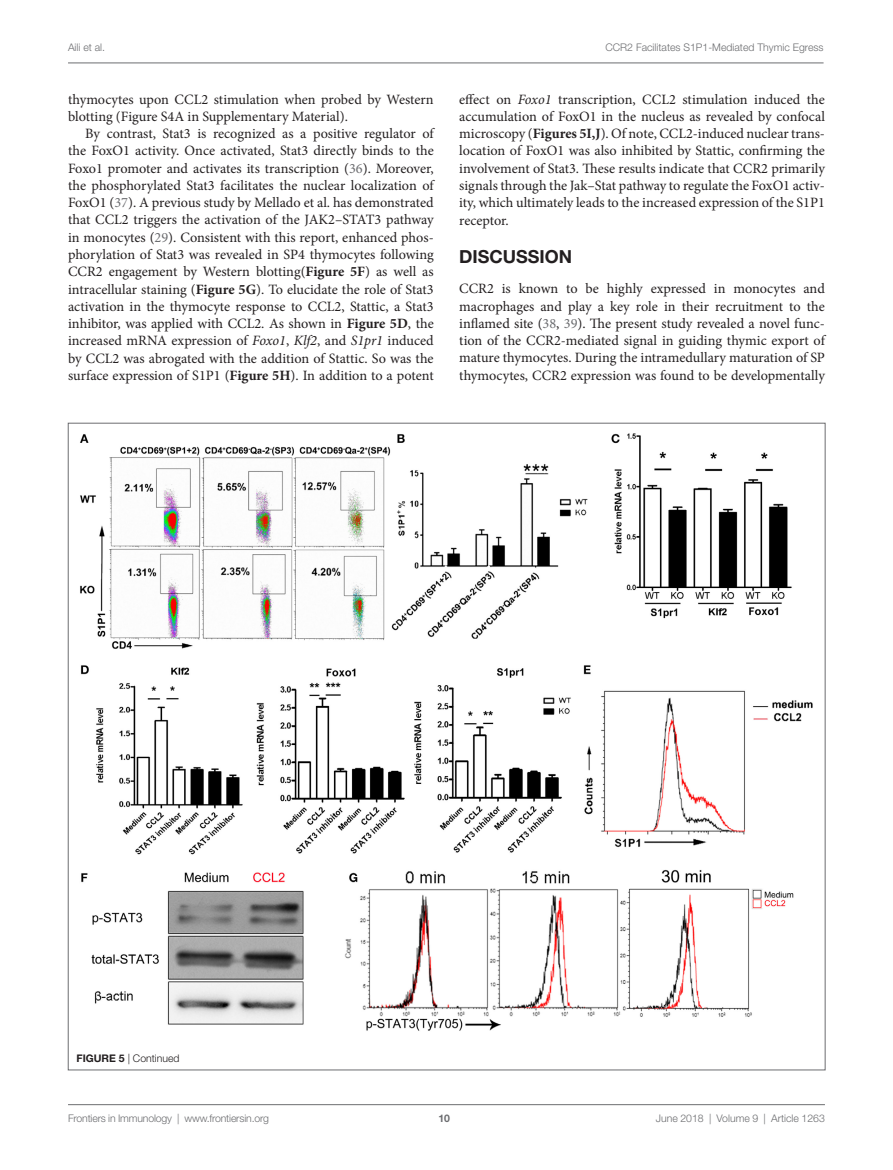
<style>
.page{position:relative;width:893px;height:1170px;background:#fff}
.page>*{position:absolute;margin:0;border:0;box-sizing:border-box;transform-origin:0 0}
.t1{font:700 18px "Helvetica Neue LT Std";color:#231f20}
.t2{font:14.25px/17.2px "Minion Pro";color:#231f20;text-align:justify}
.t3{font:300 10.5px "Helvetica Neue LT Std";color:#6c6d70}
.t4{font:300 10.5px "Helvetica Neue LT Std";color:#231f20}
.t5{font:700 10.5px "Helvetica Neue LT Std";color:#6c6d70}
.s1{color:#6c6d70}
.s2{font-weight:700}
.s3{font-style:italic}
</style>
<div class="page">
<img style="left:80px;top:433px;width:733px;height:598px">
<hr style="left:68px;top:63px;width:756px;height:1px;background:#6c6d70">
<hr style="left:68px;top:1104px;width:757px;height:1px;background:#6c6d70">
<p class="t3" style="left:68px;top:41px;width:39px">Aili et al.</p>
<p class="t3" style="left:605px;top:41px;width:220px">CCR2 Facilitates S1P1-Mediated Thymic Egress</p>
<p class="t2" style="left:68px;top:90px;width:367px">thymocytes upon CCL2 stimulation when probed by Western blotting (Figure S4A in Supplementary Material).</p>
<p class="t2" style="left:68px;top:125px;width:367px;text-indent:17px">By contrast, Stat3 is recognized as a positive regulator of the FoxO1 activity. Once activated, Stat3 directly binds to the Foxo1 promoter and activates its transcription (<span class="s1">36</span>). Moreover, the phosphorylated Stat3 facilitates the nuclear localization of FoxO1 (<span class="s1">37</span>). A previous study by Mellado et al. has demonstrated that CCL2 triggers the activation of the JAK2–STAT3 pathway in monocytes (<span class="s1">29</span>). Consistent with this report, enhanced phos&shy;phorylation of Stat3 was revealed in SP4 thymocytes following CCR2 engagement by Western blotting(<span class="s2">Figure 5F</span>) as well as intracellular staining (<span class="s2">Figure 5G</span>). To elucidate the role of Stat3 activation in the thymocyte response to CCL2, Stattic, a Stat3 inhibitor, was applied with CCL2. As shown in <span class="s2">Figure 5D</span>, the increased mRNA expression of <span class="s3">Foxo1</span>, <span class="s3">Klf2</span>, and <span class="s3">S1pr1</span> induced by CCL2 was abrogated with the addition of Stattic. So was the surface expression of S1P1 (<span class="s2">Figure 5H</span>). In addition to a potent</p>
<p class="t2" style="left:459px;top:91px;width:367px">effect on <span class="s3">Foxo1</span> transcription, CCL2 stimulation induced the accumulation of FoxO1 in the nucleus as revealed by confocal microscopy (<span class="s2">Figures 5I,J</span>). Of note, CCL2-induced nuclear trans&shy;location of FoxO1 was also inhibited by Stattic, confirming the involvement of Stat3. These results indicate that CCR2 primarily signals through the Jak–Stat pathway to regulate the FoxO1 activ&shy;ity, which ultimately leads to the increased expression of the S1P1 receptor.</p>
<p class="t1" style="left:459px;top:246px;width:112px">DISCUSSION</p>
<p class="t2" style="left:459px;top:280px;width:367px">CCR2 is known to be highly expressed in monocytes and macrophages and play a key role in their recruitment to the inflamed site (<span class="s1">38</span>, <span class="s1">39</span>). The present study revealed a novel func&shy;tion of the CCR2-mediated signal in guiding thymic export of mature thymocytes. During the intramedullary maturation of SP thymocytes, CCR2 expression was found to be developmentally</p>
<p class="t4" style="left:77px;top:1051px;width:105px"><span class="s2">FIGURE 5</span> | Continued</p>
<p class="t3" style="left:68px;top:1111px;width:203px">Frontiers in Immunology | www.frontiersin.org</p>
<p class="t3" style="left:656px;top:1111px;width:171px">June 2018 | Volume 9 | Article 1263</p>
<p class="t5" style="left:439px;top:1111px;width:13px">10</p>
</div>
